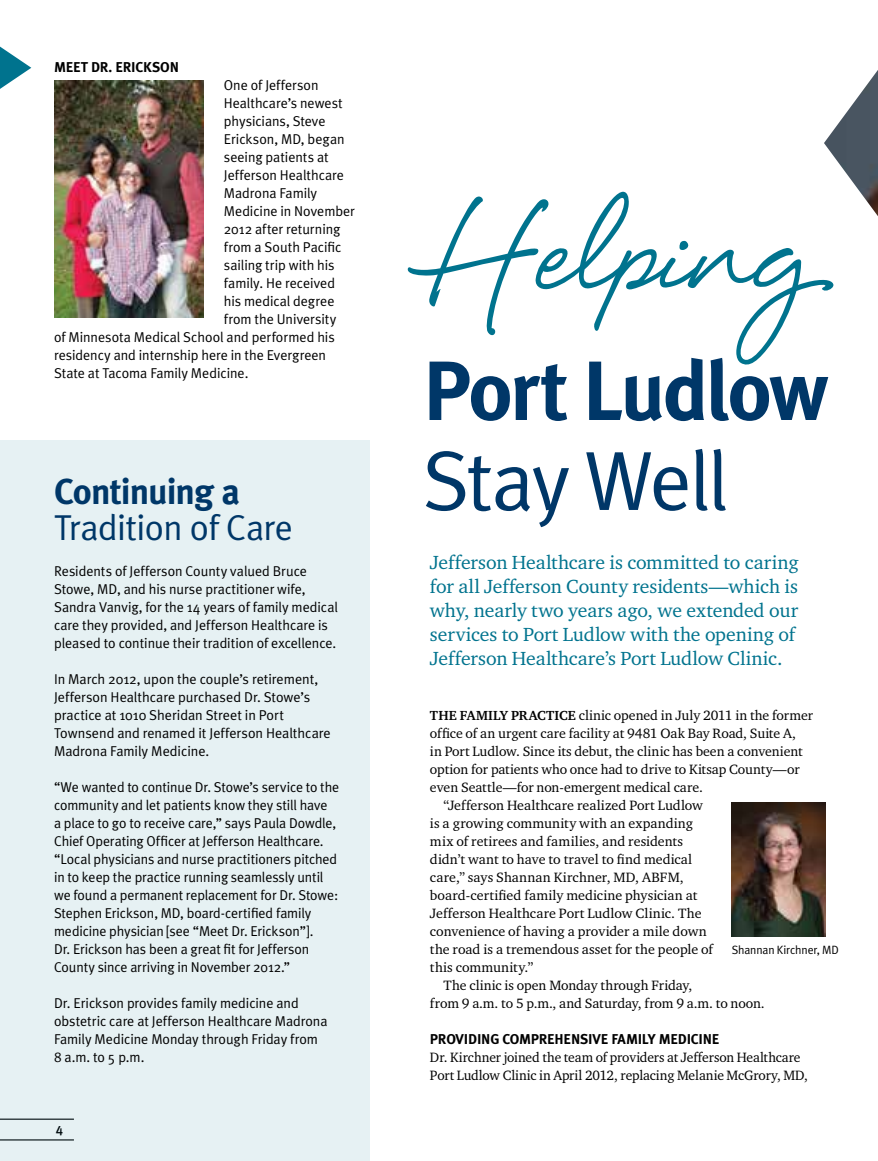
<style>
.page{position:relative;width:878px;height:1161px;background:#fff}
.page>*{position:absolute;margin:0;border:0;box-sizing:border-box;transform-origin:0 0}
.t1{font:225px "Eye Catching Pro";color:#00738e}
.t2{font:700 84px "Meta Plus";letter-spacing:-.035em;color:#003768}
.t3{font:84px "Meta Plus Normal";letter-spacing:-.035em;color:#003768}
.t4{font:36px "Meta Plus Normal";letter-spacing:-.02em;color:#003768}
.t5{font:700 36px "Meta Plus";letter-spacing:-.025em;color:#003768}
.t6{font:19.5px/24px "Charter ITC";letter-spacing:-.005em;color:#00738e}
.t7{font:14.25px/18px "Meta Plus Normal";letter-spacing:-.005em;color:#000}
.t8{font:700 14.25px "Meta Plus";letter-spacing:-.015em;color:#000}
.t9{font:13.8px/18px "Charter ITC";color:#000}
.t10{font:13.5px "Meta Plus Medium Caps";color:#000}
.t11{font:12px "Meta Plus Normal";letter-spacing:-.01em;color:#000}
.s1{font-weight:700;font-size:13.5px}
</style>
<div class="page">
<div style="left:0;top:440px;width:370px;height:721px;background:#e6f1f3"></div>
<img style="left:54px;top:81px;width:149px;height:237px">
<svg style="left:0;top:47px;width:31px;height:42px"></svg>
<img style="left:824px;top:70px;width:54px;height:146px">
<img style="left:731px;top:802px;width:94px;height:135px">
<p class="t8" style="left:54px;top:59px;width:126px">MEET DR. ERICKSON</p>
<p class="t7" style="left:224px;top:76px;width:96px">One of Jefferson</p>
<p class="t7" style="left:224px;top:94px;width:120px">Healthcare’s newest</p>
<p class="t7" style="left:224px;top:112px;width:103px">physicians, Steve</p>
<p class="t7" style="left:224px;top:130px;width:122px">Erickson, MD, began</p>
<p class="t7" style="left:224px;top:148px;width:106px">seeing patients at</p>
<p class="t7" style="left:224px;top:166px;width:121px">Jefferson Healthcare</p>
<p class="t7" style="left:224px;top:184px;width:95px">Madrona Family</p>
<p class="t7" style="left:224px;top:202px;width:133px">Medicine in November</p>
<p class="t7" style="left:224px;top:220px;width:118px">2012 after returning</p>
<p class="t7" style="left:224px;top:238px;width:119px">from a South Pacific</p>
<p class="t7" style="left:224px;top:256px;width:112px">sailing trip with his</p>
<p class="t7" style="left:224px;top:274px;width:113px">family. He received</p>
<p class="t7" style="left:224px;top:292px;width:112px">his medical degree</p>
<p class="t7" style="left:224px;top:310px;width:114px">from the University</p>
<p class="t7" style="left:54px;top:328px;width:282px">of Minnesota Medical School and performed his</p>
<p class="t7" style="left:54px;top:346px;width:273px">residency and internship here in the Evergreen</p>
<p class="t7" style="left:54px;top:364px;width:196px">State at Tacoma Family Medicine.</p>
<h3 class="t5" style="left:54px;top:471px;width:187px">CONTINUING A</h3>
<h3 class="t4" style="left:54px;top:507px;width:240px">Tradition of Care</h3>
<p class="t7" style="left:54px;top:562px;width:285px">Residents of Jefferson County valued Bruce Stowe, MD, and his nurse practitioner wife, Sandra Vanvig, for the 14 years of family medical care they provided, and Jefferson Healthcare is pleased to continue their tradition of excellence.</p>
<p class="t7" style="left:54px;top:670px;width:278px">In March 2012, upon the couple’s retirement, Jefferson Healthcare purchased Dr. Stowe’s practice at 1010 Sheridan Street in Port Townsend and renamed it Jefferson Healthcare Madrona Family Medicine.</p>
<p class="t7" style="left:54px;top:778px;width:287px">“We wanted to continue Dr. Stowe’s service to the community and let patients know they still have<br>a place to go to receive care,” says Paula Dowdle, Chief Operating Officer at Jefferson Healthcare. “Local physicians and nurse practitioners pitched in to keep the practice running seamlessly until we found a permanent replacement for Dr. Stowe:<br>Stephen Erickson, MD, board-certified family medicine physician [see “Meet Dr. Erickson”].<br>Dr. Erickson has been a great fit for Jefferson County since arriving in November 2012.”</p>
<p class="t7" style="left:54px;top:994px;width:275px">Dr. Erickson provides family medicine and obstetric care at Jefferson Healthcare Madrona Family Medicine Monday through Friday from 8 a.m. to 5 p.m.</p>
<p class="t10" style="left:56px;top:1122px;width:9px">4</p>
<h1 class="t1" style="left:426px;top:162px;width:397px">Helping</h1>
<h2 class="t2" style="left:422px;top:342px;width:407px">PORT LUDLOW</h2>
<h2 class="t3" style="left:422px;top:432px;width:307px">Stay Well</h2>
<h3 class="t6" style="left:430px;top:549px;width:370px">Jefferson Healthcare is committed to caring for all Jefferson County residents—which is why, nearly two years ago, we extended our services to Port Ludlow with the opening of Jefferson Healthcare’s Port Ludlow Clinic.</h3>
<p class="t9" style="left:430px;top:706px;width:384px"><span class="s1">THE FAMILY PRACTICE</span> clinic opened in July 2011 in the former</p>
<p class="t9" style="left:430px;top:724px;width:367px">office of an urgent care facility at 9481 Oak Bay Road, Suite A,</p>
<p class="t9" style="left:430px;top:742px;width:374px">in Port Ludlow. Since its debut, the clinic has been a convenient</p>
<p class="t9" style="left:430px;top:760px;width:371px">option for patients who once had to drive to Kitsap County—or</p>
<p class="t9" style="left:430px;top:778px;width:274px">even Seattle—for non-emergent medical care.</p>
<p class="t9" style="left:443px;top:796px;width:261px">“Jefferson Healthcare realized Port Ludlow</p>
<p class="t9" style="left:430px;top:814px;width:264px">is a growing community with an expanding</p>
<p class="t9" style="left:430px;top:832px;width:254px">mix of retirees and families, and residents</p>
<p class="t9" style="left:430px;top:850px;width:264px">didn’t want to have to travel to find medical</p>
<p class="t9" style="left:430px;top:868px;width:255px">care,” says Shannan Kirchner, MD, ABFM,</p>
<p class="t9" style="left:430px;top:886px;width:269px">board-certified family medicine physician at</p>
<p class="t9" style="left:430px;top:904px;width:273px">Jefferson Healthcare Port Ludlow Clinic. The</p>
<p class="t9" style="left:430px;top:922px;width:278px">convenience of having a provider a mile down</p>
<p class="t9" style="left:430px;top:940px;width:285px">the road is a tremendous asset for the people of</p>
<p class="t9" style="left:430px;top:958px;width:105px">this community.”</p>
<p class="t9" style="left:443px;top:976px;width:250px">The clinic is open Monday through Friday,</p>
<p class="t9" style="left:430px;top:994px;width:336px">from 9 a.m. to 5 p.m., and Saturday, from 9 a.m. to noon.</p>
<p class="t8" style="left:430px;top:1031px;width:191px">PROVIDING COMPREHENSIVE FAM</p>
<p class="t8" style="left:637px;top:1031px;width:83px">ILY MEDICINE</p>
<p class="t9" style="left:430px;top:1048px;width:379px">Dr. Kirchner joined the team of providers at Jefferson Healthcare<br>Port Ludlow Clinic in April 2012, replacing Melanie McGrory, MD,</p>
<p class="t11" style="left:731px;top:943px;width:109px">Shannan Kirchner, MD</p>
</div>
